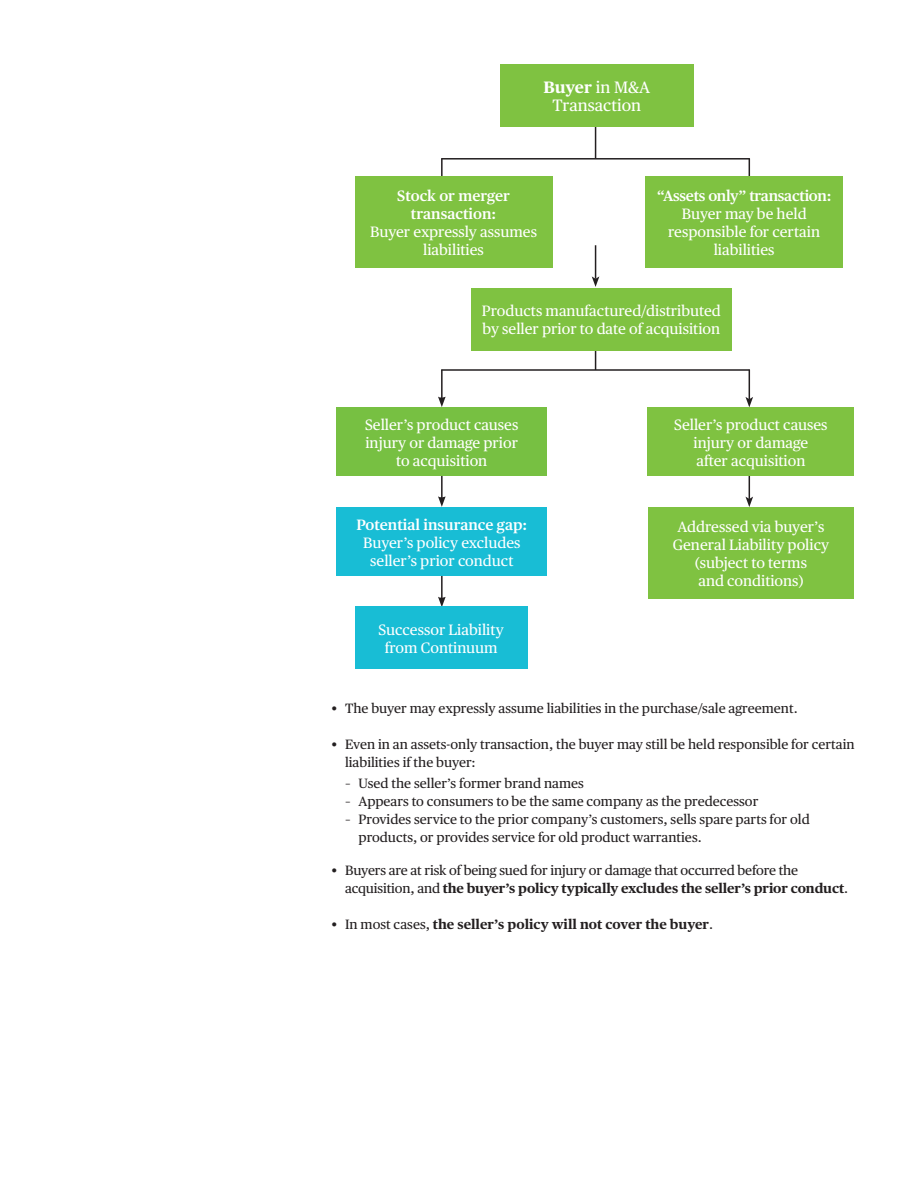
<style>
.page{position:relative;width:918px;height:1188px;background:#fff}
.page>*{position:absolute;margin:0;border:0;box-sizing:border-box;transform-origin:0 0}
.Org_Chart_Division{font:16.5px "Chubb Publico Text";color:#fff}
.Org_Chart_Division-2{font:700 16.5px "Chubb Publico Text";color:#fff}
.Org_Chart_Division-3{font:15px/18px "Chubb Publico Text";color:#fff;text-align:center}
.t1{font:13.5px/18px "Chubb Publico Text";color:#231f20}
.t2{font:700 13.5px "Chubb Publico Text";color:#231f20}
.s1{font-weight:400}
.s2{font-weight:600}
.s3{font-weight:700}
</style>
<div class="page">
<hr style="left:595px;top:105px;width:1px;height:54px;background:#231f20">
<hr style="left:595px;top:317px;width:1px;height:53px;background:#231f20">
<hr style="left:749px;top:159px;width:1px;height:37px;background:#231f20">
<hr style="left:441px;top:159px;width:2px;height:37px;background:#231f20">
<hr style="left:441px;top:158px;width:309px;height:2px;background:#231f20">
<svg style="left:745px;top:370px;width:8px;height:37px"></svg>
<hr style="left:749px;top:469px;width:1px;height:30px;background:#231f20">
<svg style="left:745px;top:497px;width:8px;height:10px"></svg>
<hr style="left:441px;top:370px;width:2px;height:29px;background:#231f20">
<svg style="left:438px;top:397px;width:8px;height:10px"></svg>
<hr style="left:441px;top:469px;width:2px;height:30px;background:#231f20">
<svg style="left:438px;top:496px;width:8px;height:11px"></svg>
<hr style="left:441px;top:570px;width:2px;height:29px;background:#231f20">
<svg style="left:438px;top:597px;width:8px;height:9px"></svg>
<hr style="left:441px;top:369px;width:309px;height:2px;background:#231f20">
<div style="left:355px;top:176px;width:197px;height:91px;background:#7fc241"></div>
<div style="left:336px;top:408px;width:211px;height:68px;background:#77c042"></div>
<div style="left:337px;top:508px;width:210px;height:68px;background:#18bdd5"></div>
<div style="left:355px;top:606px;width:172px;height:63px;background:#18bdd5"></div>
<div style="left:646px;top:176px;width:197px;height:91px;background:#7fc241"></div>
<div style="left:648px;top:408px;width:206px;height:68px;background:#7fc241"></div>
<div style="left:648px;top:508px;width:206px;height:91px;background:#7fc241"></div>
<div style="left:500px;top:65px;width:194px;height:62px;background:#7fc241"></div>
<div style="left:471px;top:288px;width:261px;height:63px;background:#7fc241"></div>
<hr style="left:595px;top:245px;width:1px;height:34px;background:#231f20">
<svg style="left:592px;top:276px;width:7px;height:11px"></svg>
<p class="Org_Chart_Division-2" style="left:543px;top:75px;width:108px">Buyer <span class="s1">in M&amp;A</span></p>
<p class="Org_Chart_Division" style="left:553px;top:93px;width:90px">Transaction</p>
<p class="Org_Chart_Division-3" style="left:370px;top:185px;width:168px"><span class="s2">Stock or merger transaction:<br></span>Buyer expressly assumes liabilities</p>
<p class="Org_Chart_Division-3" style="left:657px;top:185px;width:176px"><span class="s2">“Assets only” transaction:<br></span>Buyer may be held responsible for certain liabilities</p>
<p class="Org_Chart_Division-3" style="left:482px;top:301px;width:241px;text-align:left">Products manufactured/distributed by seller prior to date of acquisition</p>
<p class="Org_Chart_Division-3" style="left:365px;top:415px;width:155px">Seller’s product causes injury or damage prior to acquisition</p>
<p class="Org_Chart_Division-3" style="left:356px;top:514px;width:172px"><span class="s2">Potential insurance gap:<br></span>Buyer’s policy excludes seller’s prior conduct</p>
<p class="Org_Chart_Division-3" style="left:378px;top:619px;width:127px">Successor Liability from Continuum</p>
<p class="Org_Chart_Division-3" style="left:674px;top:415px;width:155px">Seller’s product causes injury or damage<br>after acquisition</p>
<p class="Org_Chart_Division-3" style="left:673px;top:517px;width:158px">Addressed via buyer’s<br>General Liability policy (subject to terms<br>and conditions)</p>
<p class="t1" style="left:332px;top:698px;width:468px">• The buyer may expressly assume liabilities in the purchase/sale agreement.</p>
<p class="t1" style="left:345px;top:734px;width:511px;text-indent:-14px">• Even in an assets-only transaction, the buyer may still be held responsible for certain liabilities if the buyer:</p>
<p class="t1" style="left:345px;top:773px;width:240px">– Used the seller’s former brand names</p>
<p class="t1" style="left:345px;top:791px;width:415px">– Appears to consumers to be the same company as the predecessor</p>
<p class="t1" style="left:359px;top:809px;width:453px;text-indent:-14px">– Provides service to the prior company’s customers, sells spare parts for old products, or provides service for old product warranties.</p>
<p class="t1" style="left:345px;top:860px;width:505px;text-indent:-14px">• Buyers are at risk of being sued for injury or damage that occurred before the acquisition, and <span class="s3">the buyer’s policy typically excludes the seller’s prior conduct</span>.</p>
<p class="t2" style="left:332px;top:914px;width:383px"><span class="s1">• In most cases,</span> the seller’s policy will not cover the buyer<span class="s1">.</span></p>
</div>
